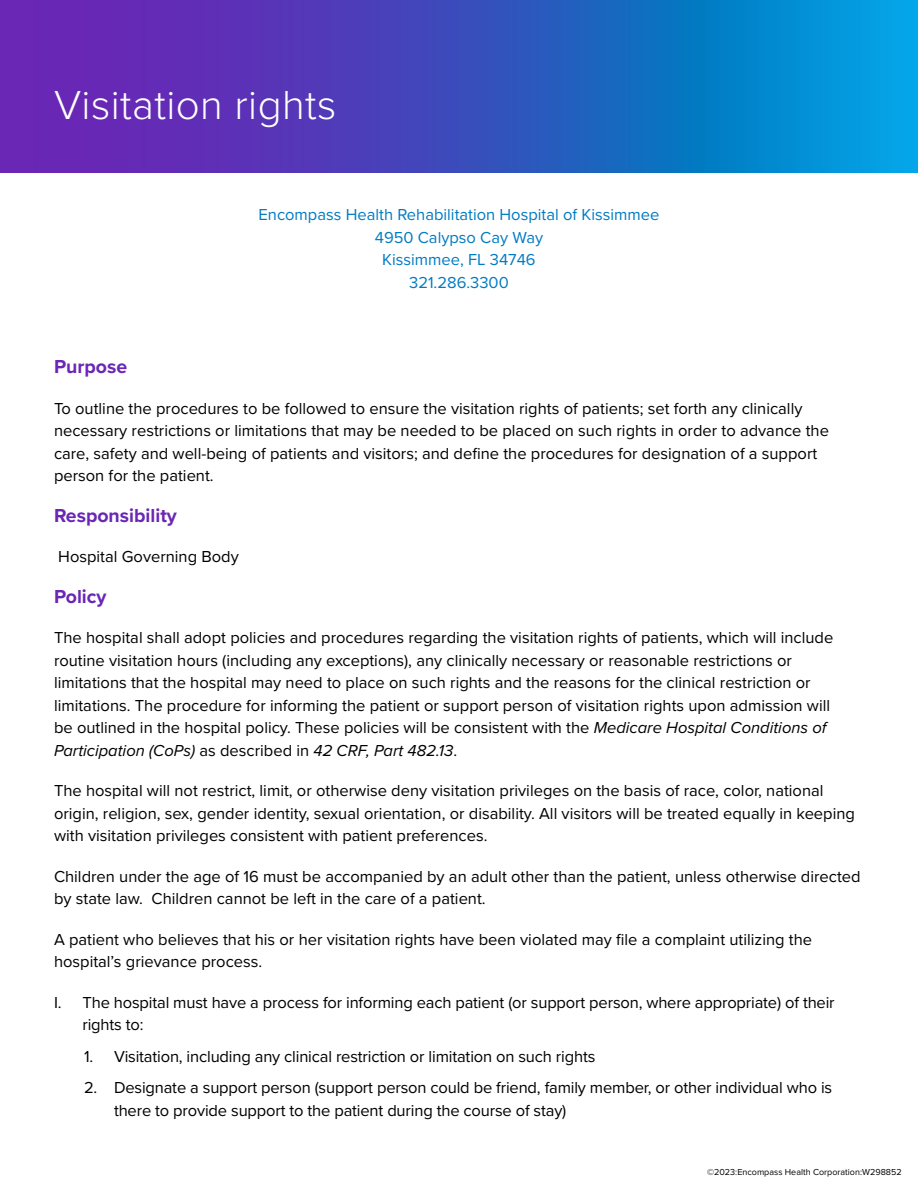
<style>
.page{position:relative;width:918px;height:1188px;background:#fff}
.page>*{position:absolute;margin:0;border:0;box-sizing:border-box;transform-origin:0 0}
.Header_-_EH{font:300 42px "Proxima Nova";letter-spacing:.01em;color:#fff}
.H2_-_EH{font:700 19.5px "Proxima Nova";color:#6a26b5}
.Body_-_EH{font:16.5px/22.5px "Proxima Nova";color:#000}
.Lv2_Numbered_list_-_EH{font:16.5px/22.5px "Proxima Nova";letter-spacing:-.01em;color:#000}
.Lv1_Roman_numeral_List_-_EH{font:16.5px/22.5px "Proxima Nova";letter-spacing:-.01em;color:#000}
.Hospital_info_-_EH{font:16.5px/22.5px "Proxima Nova";color:#007bc2;text-align:center}
.t1{font:9px "Proxima Nova";color:#000}
.s1{font-style:italic}
</style>
<div class="page">
<svg style="left:0;top:0;width:918px;height:173px;background:#3555c0"></svg>
<h1 class="Header_-_EH" style="left:54px;top:74px;width:284px">Visitation rights</h1>
<p class="Hospital_info_-_EH" style="left:259px;top:203px;width:402px">Encompass Health Rehabilitation Hospital of Kissimmee<br>4950 Calypso Cay Way<br>Kissimmee, FL 34746<br>321.286.3300</p>
<h2 class="H2_-_EH" style="left:54px;top:352px;width:75px">Purpose</h2>
<h2 class="Body_-_EH" style="left:54px;top:396px;width:777px">To outline the procedures to be followed to ensure the visitation rights of patients; set forth any clinically necessary restrictions or limitations that may be needed to be placed on such rights in order to advance the care, safety and well-being of patients and visitors; and define the procedures for designation of a support person for the patient.</h2>
<h2 class="H2_-_EH" style="left:54px;top:500px;width:124px">Responsibility</h2>
<h2 class="Body_-_EH" style="left:58px;top:545px;width:182px">Hospital Governing Body</h2>
<h2 class="H2_-_EH" style="left:54px;top:581px;width:54px">Policy</h2>
<h2 class="Body_-_EH" style="left:54px;top:626px;width:781px">The hospital shall adopt policies and procedures regarding the visitation rights of patients, which will include routine visitation hours (including any exceptions), any clinically necessary or reasonable restrictions or limitations that the hospital may need to place on such rights and the reasons for the clinical restriction or limitations. The procedure for informing the patient or support person of visitation rights upon admission will be outlined in the hospital policy. These policies will be consistent with the <span class="s1">Medicare Hospital Conditions of Participation (CoPs)</span> as described in <span class="s1">42 CRF, Part 482.13</span>.</h2>
<h2 class="Body_-_EH" style="left:54px;top:779px;width:803px">The hospital will not restrict, limit, or otherwise deny visitation privileges on the basis of race, color, national origin, religion, sex, gender identity, sexual orientation, or disability. All visitors will be treated equally in keeping with visitation privileges consistent with patient preferences.</h2>
<h2 class="Body_-_EH" style="left:54px;top:864px;width:808px">Children under the age of 16 must be accompanied by an adult other than the patient, unless otherwise directed by state law. Children cannot be left in the care of a patient.</h2>
<h2 class="Body_-_EH" style="left:54px;top:927px;width:760px">A patient who believes that his or her visitation rights have been violated may file a complaint utilizing the hospital’s grievance process.</h2>
<p class="Lv1_Roman_numeral_List_-_EH" style="left:82px;top:990px;width:754px;text-indent:-28px">I. The hospital must have a process for informing each patient (or support person, where appropriate) of their rights to:</p>
<p class="Lv2_Numbered_list_-_EH" style="left:84px;top:1044px;width:513px">1. Visitation, including any clinical restriction or limitation on such rights</p>
<p class="Lv2_Numbered_list_-_EH" style="left:114px;top:1076px;width:720px;text-indent:-30px">2. Designate a support person (support person could be friend, family member, or other individual who is there to provide support to the patient during the course of stay)</p>
<p class="t1" style="left:707px;top:1166px;width:196px">©2023:Encompass Health Corporation:W298852</p>
</div>
